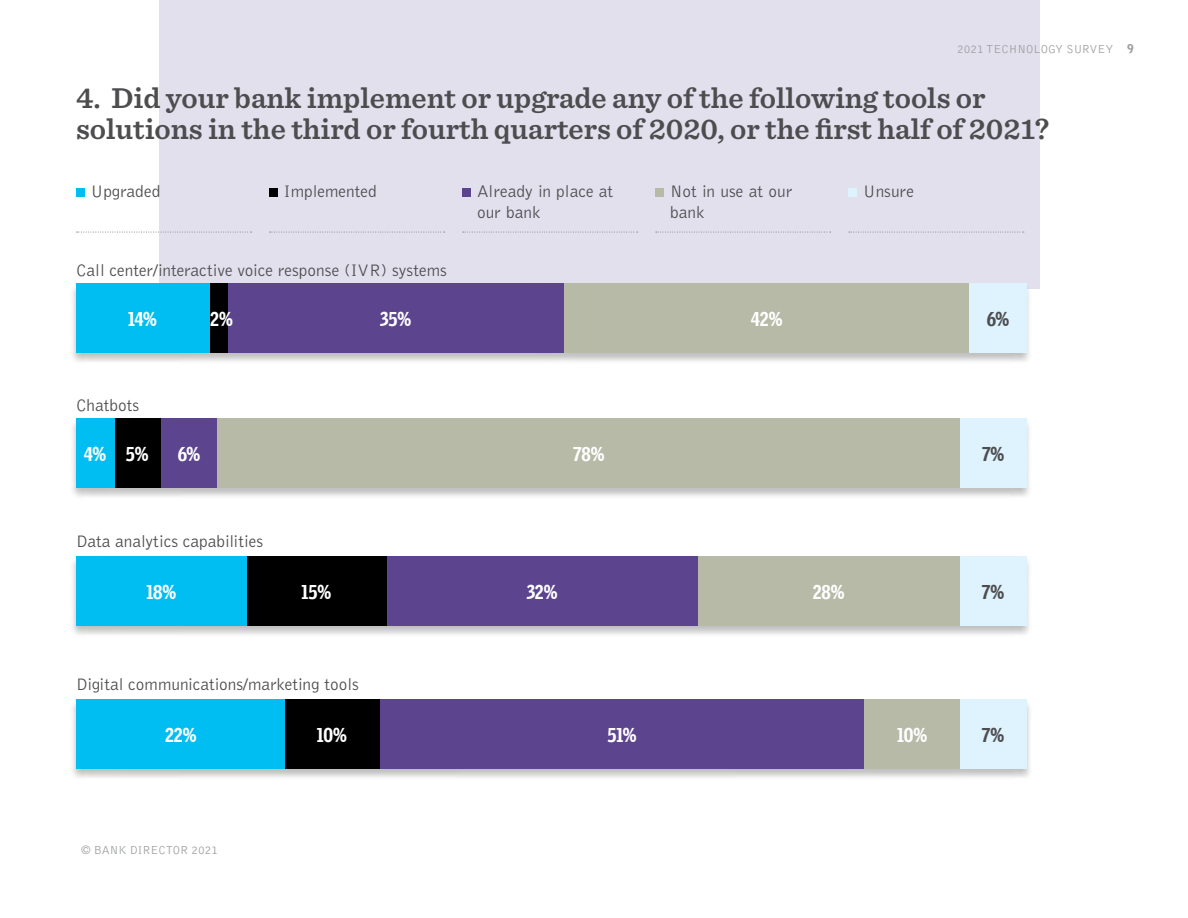
<style>
.page{position:relative;width:1188px;height:918px;background:#fff}
.page>*{position:absolute;margin:0;border:0;box-sizing:border-box;transform-origin:0 0}
.t1{font:600 30px/31.5px "Sentinel";color:#4d4d4f}
.t2{font:900 19.5px "Griffith Gothic Cond";letter-spacing:-.01em;color:#fff}
.t3{font:900 19.5px "Griffith Gothic Cond";color:#4d4d4f}
.t4{font:300 17.25px/21px "Bell Gothic";color:#4d4d4f}
.t5{font:300 12px "Bell Gothic";color:#9d9fa2}
.s1{font-weight:900}
</style>
<div class="page">
<div style="left:159px;top:0;width:881px;height:289px;background:#e3e0ee"></div>
<div style="left:70px;top:283px;width:962px;height:82px;background:#000;opacity:.25"></div>
<div style="left:228px;top:284px;width:335px;height:69px;background:#5c458e"></div>
<div style="left:564px;top:284px;width:406px;height:69px;background:#b6baa7"></div>
<div style="left:969px;top:284px;width:57px;height:69px;background:#def3fd"></div>
<div style="left:210px;top:284px;width:18px;height:69px;background:#000"></div>
<div style="left:76px;top:284px;width:133px;height:69px;background:#00bdf2"></div>
<div style="left:70px;top:418px;width:962px;height:82px;background:#000;opacity:.25"></div>
<div style="left:161px;top:419px;width:57px;height:69px;background:#5c458e"></div>
<div style="left:218px;top:419px;width:742px;height:69px;background:#b6baa7"></div>
<div style="left:960px;top:419px;width:66px;height:69px;background:#def3fd"></div>
<div style="left:114px;top:419px;width:47px;height:69px;background:#000"></div>
<div style="left:76px;top:419px;width:38px;height:69px;background:#00bdf2"></div>
<div style="left:70px;top:556px;width:962px;height:82px;background:#000;opacity:.25"></div>
<div style="left:387px;top:557px;width:311px;height:69px;background:#5c458e"></div>
<div style="left:698px;top:557px;width:262px;height:69px;background:#b6baa7"></div>
<div style="left:960px;top:557px;width:66px;height:69px;background:#def3fd"></div>
<div style="left:246px;top:557px;width:141px;height:69px;background:#000"></div>
<div style="left:76px;top:557px;width:171px;height:69px;background:#00bdf2"></div>
<svg style="left:77px;top:232px;width:175px;height:1px"></svg>
<div style="left:76px;top:189px;width:8px;height:8px;background:#00bdf2"></div>
<svg style="left:270px;top:232px;width:175px;height:1px"></svg>
<div style="left:269px;top:189px;width:8px;height:8px;background:#000"></div>
<svg style="left:463px;top:232px;width:175px;height:1px"></svg>
<div style="left:462px;top:189px;width:8px;height:8px;background:#5c458e"></div>
<svg style="left:656px;top:232px;width:175px;height:1px"></svg>
<div style="left:655px;top:189px;width:8px;height:8px;background:#b6baa7"></div>
<svg style="left:849px;top:232px;width:175px;height:1px"></svg>
<div style="left:848px;top:189px;width:8px;height:8px;background:#def3fd"></div>
<div style="left:70px;top:699px;width:963px;height:82px;background:#000;opacity:.25"></div>
<div style="left:379px;top:699px;width:486px;height:70px;background:#5c458e"></div>
<div style="left:865px;top:699px;width:95px;height:70px;background:#b6baa7"></div>
<div style="left:960px;top:699px;width:66px;height:70px;background:#def3fd"></div>
<div style="left:284px;top:699px;width:95px;height:70px;background:#000"></div>
<div style="left:76px;top:699px;width:209px;height:70px;background:#00bdf2"></div>
<p class="t5" style="left:957px;top:43px;width:178px">2021 TECHNOLOGY SURVEY <span class="s1">9</span></p>
<h1 class="t1" style="left:76px;top:81px;width:975px">4. Did your bank implement or upgrade any of the following tools or solutions in the third or fourth quarters of 2020, or the first half of 2021?</h1>
<p class="t4" style="left:91px;top:181px;width:71px">Upgraded</p>
<p class="t4" style="left:284px;top:181px;width:94px">Implemented</p>
<p class="t4" style="left:477px;top:181px;width:138px">Already in place at our bank</p>
<p class="t4" style="left:670px;top:181px;width:124px">Not in use at our bank</p>
<p class="t4" style="left:863px;top:181px;width:52px">Unsure</p>
<p class="t4" style="left:76px;top:260px;width:372px">Call center/interactive voice response (IVR) systems</p>
<p class="t2" style="left:128px;top:308px;width:30px">14%</p>
<p class="t2" style="left:210px;top:308px;width:24px">2%</p>
<p class="t2" style="left:380px;top:308px;width:33px">35%</p>
<p class="t2" style="left:751px;top:308px;width:33px">42%</p>
<p class="t3" style="left:987px;top:308px;width:24px">6%</p>
<p class="t4" style="left:76px;top:396px;width:65px">Chatbots</p>
<p class="t2" style="left:84px;top:443px;width:24px">4%</p>
<p class="t2" style="left:126px;top:443px;width:24px">5%</p>
<p class="t2" style="left:178px;top:443px;width:24px">6%</p>
<p class="t2" style="left:573px;top:443px;width:33px">78%</p>
<p class="t3" style="left:982px;top:443px;width:24px">7%</p>
<p class="t4" style="left:76px;top:531px;width:189px">Data analytics capabilities</p>
<p class="t2" style="left:147px;top:581px;width:31px">18%</p>
<p class="t2" style="left:302px;top:581px;width:31px">15%</p>
<p class="t2" style="left:527px;top:581px;width:32px">32%</p>
<p class="t2" style="left:813px;top:581px;width:33px">28%</p>
<p class="t3" style="left:982px;top:581px;width:24px">7%</p>
<p class="t4" style="left:76px;top:674px;width:284px">Digital communications/marketing tools</p>
<p class="t2" style="left:165px;top:724px;width:33px">22%</p>
<p class="t2" style="left:317px;top:724px;width:31px">10%</p>
<p class="t2" style="left:607px;top:724px;width:31px">51%</p>
<p class="t2" style="left:897px;top:724px;width:31px">10%</p>
<p class="t3" style="left:982px;top:724px;width:24px">7%</p>
<p class="t5" style="left:81px;top:844px;width:139px">© BANK DIRECTOR 2021</p>
</div>
